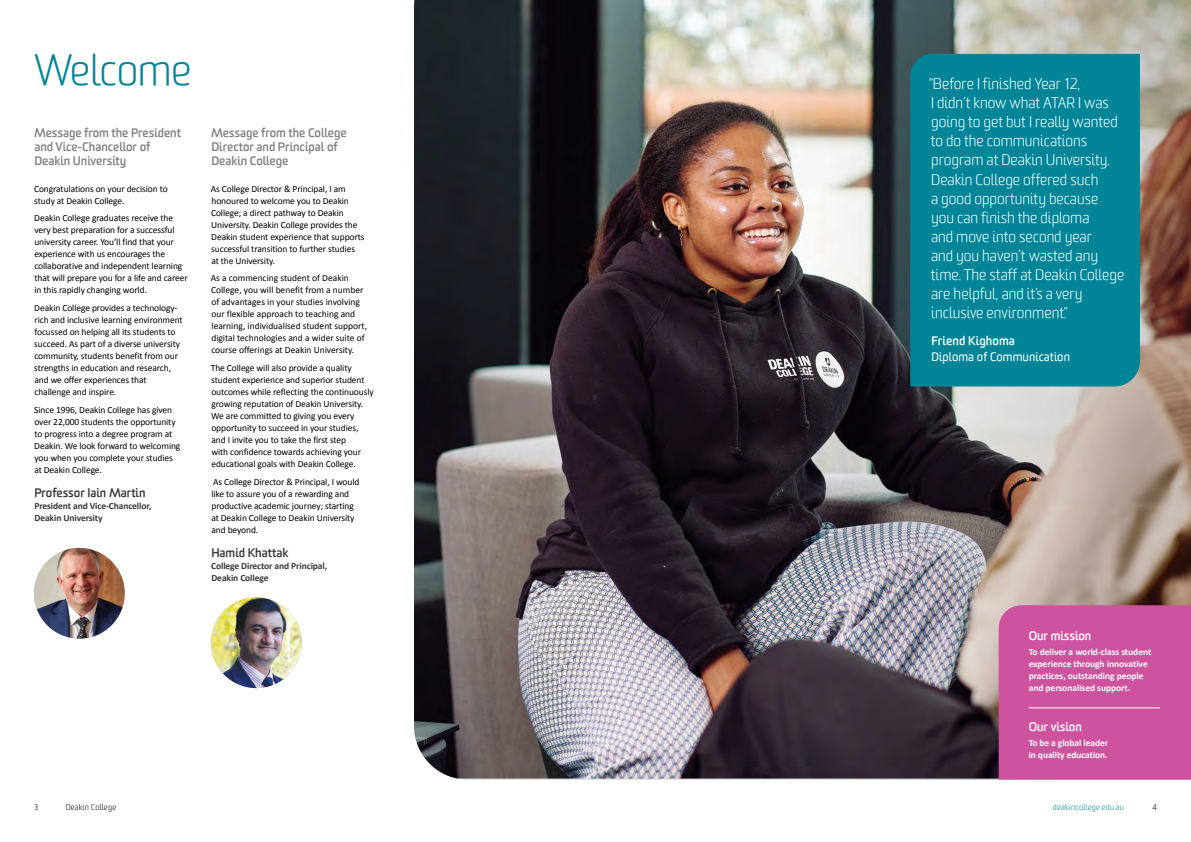
<style>
.page{position:relative;width:1191px;height:842px;background:#fff}
.page>*{position:absolute;margin:0;border:0;box-sizing:border-box;transform-origin:0 0}
.t1{font:300 42px "Worldly";letter-spacing:-.01em;color:#008598}
.t2{font:300 15px/19px "Worldly";color:#fff}
.t3{font:700 12px/14.4px "Worldly";color:#808285}
.t4{font:700 12px "Worldly";color:#fff}
.t5{font:700 12px "Worldly";color:#383839}
.t6{font:12px "Worldly";letter-spacing:.01em;color:#fff}
.t7{font:9.5px/12px "Calibri";letter-spacing:-.01em;color:#000}
.t8{font:700 9.5px/12px "Calibri";letter-spacing:-.005em;color:#fff}
.t9{font:700 9.5px/12px "Calibri";letter-spacing:-.01em;color:#383839}
.t10{font:300 8px "Worldly";letter-spacing:.03em;color:#008598}
.t11{font:300 8px "Worldly";letter-spacing:.03em;color:#000}
</style>
<div class="page">
<img style="left:414px;top:0;width:403px;height:778px">
<img style="left:817px;top:0;width:374px;height:780px">
<img style="left:34px;top:548px;width:91px;height:91px;border-radius:45px">
<img style="left:211px;top:597px;width:91px;height:91px;border-radius:45px">
<div style="left:910px;top:54px;width:230px;height:332px;background:#008598"></div>
<div style="left:998px;top:605px;width:193px;height:175px;background:#ce539e"></div>
<hr style="left:1028px;top:707px;width:131px;height:1px;background:#fff">
<h1 class="t1" style="left:34px;top:46px;width:159px">Welcome</h1>
<p class="t3" style="left:34px;top:125px;width:148px">Message from the President and Vice-Chancellor of<br>Deakin University</p>
<p class="t7" style="left:34px;top:182px;width:135px">Congratulations on your decision to study at Deakin College.</p>
<p class="t7" style="left:34px;top:212px;width:155px">Deakin College graduates receive the very best preparation for a successful university career. You’ll find that your experience with us encourages the collaborative and independent learning that will prepare you for a life and career in this rapidly changing world.</p>
<p class="t7" style="left:34px;top:301px;width:150px">Deakin College provides a technology&shy;rich and inclusive learning environment focussed on helping all its students to succeed. As part of a diverse university community, students benefit from our strengths in education and research, and we offer experiences that challenge and inspire.</p>
<p class="t7" style="left:34px;top:403px;width:148px">Since 1996, Deakin College has given over 22,000 students the opportunity to progress into a degree program at Deakin. We look forward to welcoming you when you complete your studies at Deakin College.</p>
<p class="t5" style="left:34px;top:485px;width:113px">Professor Iain Martin</p>
<p class="t9" style="left:34px;top:499px;width:119px">President and Vice-Chancellor,<br>Deakin University</p>
<p class="t3" style="left:211px;top:125px;width:137px">Message from the College<br>Director and Principal of<br>Deakin College</p>
<p class="t7" style="left:211px;top:182px;width:155px">As College Director &amp; Principal, I am honoured to welcome you to Deakin College; a direct pathway to Deakin University. Deakin College provides the Deakin student experience that supports successful transition to further studies<br>at the University.</p>
<p class="t7" style="left:211px;top:272px;width:158px">As a commencing student of Deakin College, you will benefit from a number of advantages in your studies involving our flexible approach to teaching and learning, individualised student support, digital technologies and a wider suite of course offerings at Deakin University.</p>
<p class="t7" style="left:211px;top:361px;width:164px">The College will also provide a quality student experience and superior student outcomes while reflecting the continuously growing reputation of Deakin University.<br>We are committed to giving you every opportunity to succeed in your studies, and I invite you to take the first step<br>with confidence towards achieving your educational goals with Deakin College.</p>
<p class="t7" style="left:211px;top:475px;width:150px">As College Director &amp; Principal, I would like to assure you of a rewarding and productive academic journey; starting at Deakin College to Deakin University and beyond.</p>
<p class="t5" style="left:211px;top:545px;width:78px">Hamid Khattak</p>
<p class="t9" style="left:211px;top:559px;width:118px">College Director and Principal,<br>Deakin College</p>
<p class="t2" style="left:928px;top:75px;width:198px">“Before I finished Year 12,<br>I didn’t know what ATAR I was going to get but I really wanted to do the communications program at Deakin University.<br>Deakin College offered such<br>a good opportunity because<br>you can finish the diploma<br>and move into second year<br>and you haven’t wasted any time. The staff at Deakin College are helpful, and it’s a very inclusive environment.”</p>
<p class="t4" style="left:931px;top:333px;width:85px">Friend Kighoma</p>
<p class="t6" style="left:931px;top:349px;width:140px">Diploma of Communication</p>
<p class="t4" style="left:1028px;top:628px;width:64px">Our mission</p>
<p class="t8" style="left:1028px;top:646px;width:124px">To deliver a world-class student experience through innovative practices, outstanding people and personalised support.</p>
<p class="t4" style="left:1028px;top:719px;width:55px">Our vision</p>
<p class="t8" style="left:1028px;top:736px;width:81px">To be a global leader in quality education.</p>
<p class="t11" style="left:34px;top:802px;width:6px">3</p>
<p class="t11" style="left:66px;top:802px;width:52px">Deakin College</p>
<p class="t10" style="left:1053px;top:802px;width:73px">deakincollege.edu.au</p>
<p class="t11" style="left:1152px;top:802px;width:6px">4</p>
</div>
